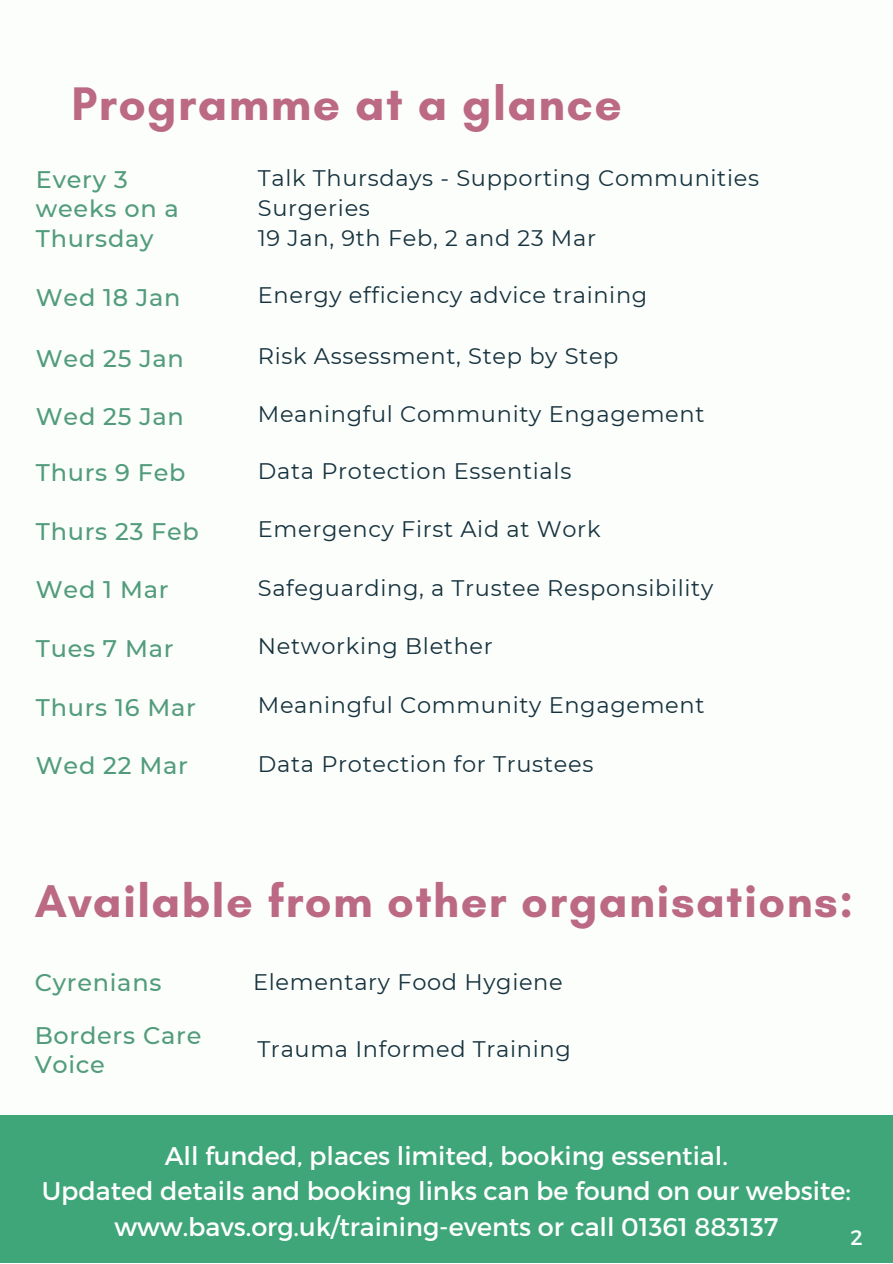
<style>
.page{position:relative;width:893px;height:1264px;background:#fff}
.page>*{position:absolute;margin:0;border:0;box-sizing:border-box;transform-origin:0 0}
.t1{font:700 48px "Glacial Indifference";letter-spacing:.03em;color:#bb6984}
.t2{font:700 46.8px "Glacial Indifference";letter-spacing:.03em;color:#bb6984}
.t3{font:25.5px/35.2px "Montserrat";color:#fff;text-align:center}
.t4{font:500 24px/29.2px "Montserrat";letter-spacing:.03em;color:#529c7d}
.t5{font:22.5px/30.3px "Montserrat";letter-spacing:.03em;color:#16323e}
.t6{font:21px "Montserrat";color:#fff}
</style>
<div class="page">
<div style="left:0;top:0;width:892px;height:1262px;background:#3ea679"></div>
<div style="left:0;top:0;width:892px;height:1114px;background:#fcfefb"></div>
<h1 class="t1" style="left:71px;top:75px;width:552px">Programme at a glance</h1>
<p class="t4" style="left:36px;top:165px;width:144px">Every 3 weeks on a<br>Thursday</p>
<p class="t5" style="left:258px;top:162px;width:502px">Talk Thursdays - Supporting Communities<br>Surgeries<br>19 Jan, 9th Feb, 2 and 23 Mar</p>
<p class="t4" style="left:36px;top:282px;width:146px">Wed 18 Jan</p>
<p class="t5" style="left:258px;top:280px;width:391px">Energy efficiency advice training</p>
<p class="t4" style="left:36px;top:343px;width:149px">Wed 25 Jan</p>
<p class="t5" style="left:258px;top:341px;width:362px">Risk Assessment, Step by Step</p>
<p class="t4" style="left:36px;top:402px;width:149px">Wed 25 Jan</p>
<p class="t5" style="left:258px;top:399px;width:448px">Meaningful Community Engagement</p>
<p class="t4" style="left:36px;top:458px;width:151px">Thurs 9 Feb</p>
<p class="t5" style="left:258px;top:455px;width:315px">Data Protection Essentials</p>
<p class="t4" style="left:36px;top:516px;width:165px">Thurs 23 Feb</p>
<p class="t5" style="left:258px;top:514px;width:344px">Emergency First Aid at Work</p>
<p class="t4" style="left:36px;top:575px;width:134px">Wed 1 Mar</p>
<p class="t5" style="left:258px;top:572px;width:457px">Safeguarding, a Trustee Responsibility</p>
<p class="t4" style="left:36px;top:633px;width:139px">Tues 7 Mar</p>
<p class="t5" style="left:258px;top:631px;width:236px">Networking Blether</p>
<p class="t4" style="left:36px;top:692px;width:162px">Thurs 16 Mar</p>
<p class="t5" style="left:258px;top:689px;width:448px">Meaningful Community Engagement</p>
<p class="t4" style="left:36px;top:751px;width:153px">Wed 22 Mar</p>
<p class="t5" style="left:258px;top:748px;width:337px">Data Protection for Trustees</p>
<h2 class="t2" style="left:35px;top:872px;width:820px">Available from other organisations:</h2>
<p class="t4" style="left:35px;top:967px;width:128px">Cyrenians</p>
<p class="t5" style="left:253px;top:966px;width:311px">Elementary Food Hygiene</p>
<p class="t4" style="left:35px;top:1020px;width:168px">Borders Care<br>Voice</p>
<p class="t5" style="left:257px;top:1033px;width:315px">Trauma Informed Training</p>
<p class="t3" style="left:42px;top:1137px;width:810px">All funded, places limited, booking essential.<br>Updated details and booking links can be found on our website: www.bavs.org.uk/training-events or call 01361 883137</p>
<p class="t6" style="left:850px;top:1223px;width:14px">2</p>
</div>
